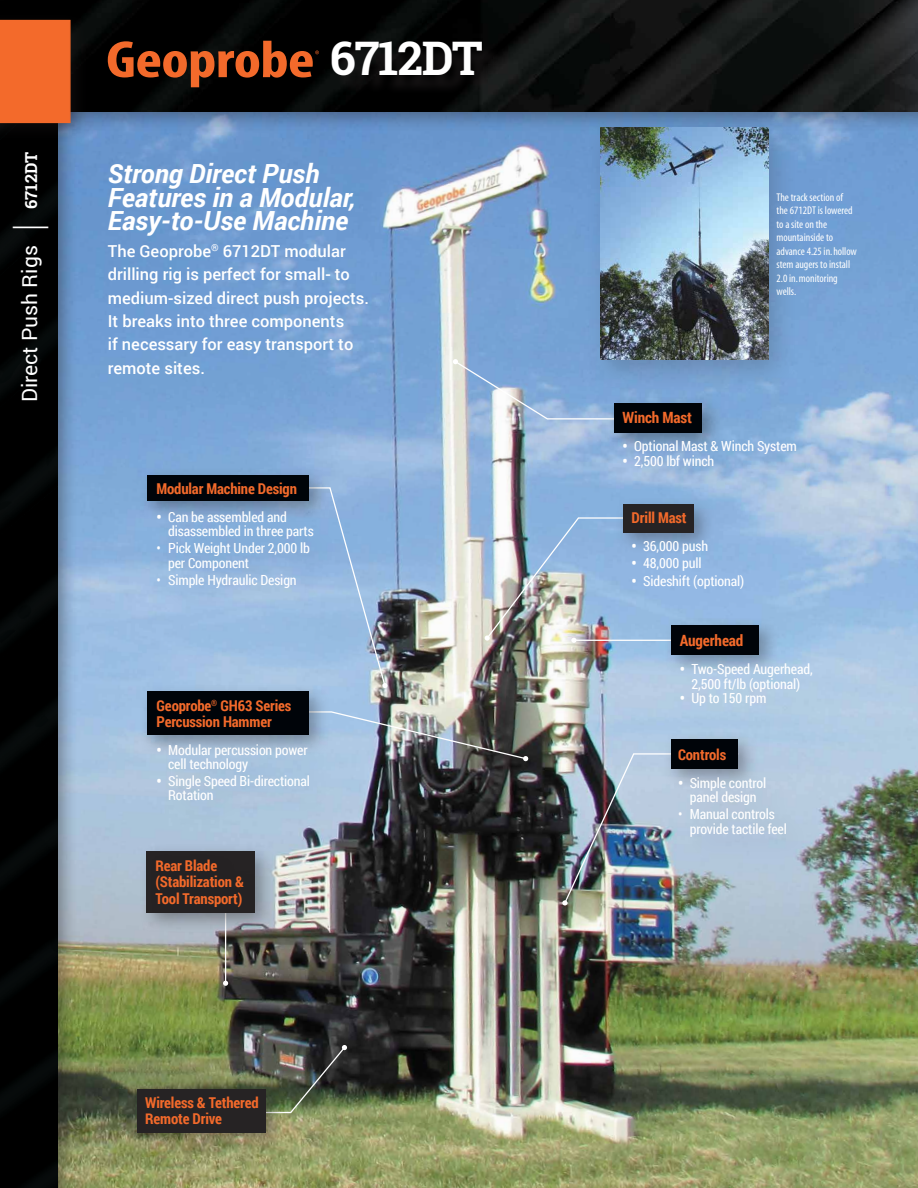
<style>
.page{position:relative;width:918px;height:1188px;background:#fff}
.page>*{position:absolute;margin:0;border:0;box-sizing:border-box;transform-origin:0 0}
.t1{font:700 46.35px "Roboto Slab";letter-spacing:-.03em;color:#fff}
.t2{font:italic 700 26.4px/23.4px "Roboto";color:#fff}
.t3{font:21px "Roboto";color:#fff}
.t4{font:500 16.5px/23.4px "Roboto";color:#fff}
.t5{font:700 16.5px "Roboto Slab";color:#fff}
.t6{font:700 15.45px "Roboto Condensed";letter-spacing:-.01em;color:#f36a2b}
.t7{font:700 15px/16.2px "Roboto Condensed";letter-spacing:-.01em;color:#f36a2b}
.t8{font:13.95px/14.4px "Roboto Condensed";letter-spacing:-.01em;color:#fff}
.t9{font:condensed 11.25px/13.5px "Myriad";color:#fff}
.s1{font-size:42px}
.s2{font-family:"Roboto";font-weight:900}
</style>
<div class="page">
<img style="left:78px;top:132px;width:840px;height:1056px">
<img style="left:341px;top:711px;width:187px;height:50px">
<svg style="left:246px;top:487px;width:141px;height:201px;background:#98b9dd"></svg>
<img style="left:562px;top:753px;width:178px;height:153px">
<div style="left:663px;top:730px;width:96px;height:60px;background:#231f20;opacity:.35"></div>
<div style="left:667px;top:739px;width:151px;height:128px;background:#231f20;opacity:.1"></div>
<hr style="left:574px;top:640px;width:148px;height:1px;background:#fff">
<div style="left:663px;top:617px;width:117px;height:59px;background:#231f20;opacity:.35"></div>
<div style="left:672px;top:625px;width:87px;height:29px;background:#000409"></div>
<hr style="left:225px;top:858px;width:1px;height:125px;background:#fff">
<svg style="left:223px;top:981px;width:5px;height:5px"></svg>
<div style="left:139px;top:843px;width:137px;height:91px;background:#231f20;opacity:.35"></div>
<div style="left:147px;top:851px;width:108px;height:62px;background:#262324"></div>
<div style="left:148px;top:853px;width:116px;height:73px;background:#231f20;opacity:.35"></div>
<div style="left:139px;top:683px;width:191px;height:73px;background:#a5c2e2"></div>
<div style="left:145px;top:689px;width:196px;height:144px;background:#231f20;opacity:.1"></div>
<img style="left:144px;top:1045px;width:203px;height:69px">
<div style="left:129px;top:1081px;width:158px;height:73px;background:#231f20;opacity:.35"></div>
<div style="left:137px;top:1089px;width:129px;height:44px;background:#262324"></div>
<img style="left:485px;top:517px;width:177px;height:126px">
<div style="left:615px;top:496px;width:101px;height:58px;background:#231f20;opacity:.35"></div>
<div style="left:623px;top:504px;width:71px;height:29px;background:#262324"></div>
<svg style="left:453px;top:359px;width:213px;height:61px;background:#98b6d8"></svg>
<div style="left:606px;top:395px;width:117px;height:59px;background:#231f20;opacity:.35"></div>
<div style="left:612px;top:401px;width:216px;height:97px;background:#231f20;opacity:.1"></div>
<div style="left:139px;top:467px;width:191px;height:55px;background:#231f20;opacity:.35"></div>
<div style="left:146px;top:472px;width:199px;height:146px;background:#231f20;opacity:.1"></div>
<div style="left:0;top:0;width:918px;height:132px;background:#231f20;opacity:.4"></div>
<img style="left:0;top:0;width:918px;height:111px">
<div style="left:0;top:92px;width:78px;height:1096px;background:#231f20;opacity:.4"></div>
<img style="left:0;top:144px;width:57px;height:1044px">
<div style="left:0;top:10px;width:91px;height:134px;background:#231f20;opacity:.4"></div>
<div style="left:0;top:20px;width:71px;height:103px;background:#f36a2b"></div>
<svg style="left:108px;top:41px;width:211px;height:46px;background:#5a2811"></svg>
<div style="left:334px;top:44px;width:168px;height:51px;background:#0b0b0b"></div>
<div style="left:585px;top:116px;width:213px;height:277px;background:#231f20;opacity:.2"></div>
<img style="left:600px;top:128px;width:168px;height:231px">
<p class="t5" style="left:20px;top:209px;width:58px;rotate:-90deg">6712DT</p>
<h3 class="t3" style="left:15px;top:402px;width:179px;rotate:-90deg">Direct Push Rigs <span class="s1">|</span></h3>
<h1 class="t1" style="left:330px;top:27px;width:154px">6712DT</h1>
<h2 class="t2" style="left:108px;top:161px;width:250px">Strong Direct Push<br>Features in a Modular,<br>Easy-to-Use Machine</h2>
<p class="t4" style="left:108px;top:238px;width:263px">The Geoprobe<sup>®</sup> 6712DT modular drilling rig is perfect for small- to medium-sized direct push projects.<br>It breaks into three components<br>if necessary for easy transport to remote sites.</p>
<p class="t7" style="left:157px;top:480px;width:142px">Modular Machine Design</p>
<p class="t8" style="left:168px;top:509px;width:147px;text-indent:-12px"><span class="s2">•</span> Can be assembled and disassembled in three parts</p>
<p class="t8" style="left:168px;top:541px;width:143px;text-indent:-12px">• Pick Weight Under 2,000 lb per Component</p>
<p class="t8" style="left:157px;top:572px;width:142px">• Simple Hydraulic Design</p>
<p class="t7" style="left:157px;top:697px;width:136px">Geoprobe<sup>®</sup> GH63 Series<br>Percussion Hammer</p>
<p class="t8" style="left:168px;top:742px;width:141px;text-indent:-12px"><span class="s2">•</span> Modular percussion power cell technology</p>
<p class="t8" style="left:168px;top:773px;width:143px;text-indent:-12px"><span class="s2">•</span> Single Speed Bi-directional<br>Rotation</p>
<p class="t7" style="left:155px;top:857px;width:90px">Rear Blade (Stabilization &amp;<br>Tool Transport)</p>
<p class="t7" style="left:145px;top:1094px;width:115px">Wireless &amp; Tethered<br>Remote Drive</p>
<p class="t9" style="left:777px;top:191px;width:82px">The track section of the 6712DT is lowered to a site on the mountainside to advance 4.25 in. hollow stem augers to install<br>2.0 in. monitoring wells.</p>
<p class="t6" style="left:623px;top:407px;width:71px">Winch Mast</p>
<p class="t8" style="left:623px;top:439px;width:176px"><span class="s2">•</span> Optional Mast &amp; Winch System</p>
<p class="t8" style="left:623px;top:453px;width:93px"><span class="s2">•</span> 2,500 lbf winch</p>
<p class="t7" style="left:632px;top:509px;width:56px">Drill Mast</p>
<p class="t8" style="left:632px;top:538px;width:78px"><span class="s2">•</span> 36,000 push</p>
<p class="t8" style="left:632px;top:556px;width:71px"><span class="s2">•</span> 48,000 pull</p>
<p class="t8" style="left:632px;top:573px;width:114px"><span class="s2">•</span> Sideshift (optional)</p>
<p class="t6" style="left:680px;top:630px;width:65px">Augerhead</p>
<p class="t8" style="left:680px;top:662px;width:134px;text-align:center"><span class="s2">•</span> Two-Speed Augerhead,<br>2,500 ft/lb (optional)</p>
<p class="t8" style="left:680px;top:690px;width:88px"><span class="s2">•</span> Up to 150 rpm</p>
<p class="t7" style="left:678px;top:746px;width:50px">Controls</p>
<p class="t8" style="left:678px;top:775px;width:90px;text-align:center"><span class="s2">•</span> Simple control panel design</p>
<p class="t8" style="left:690px;top:807px;width:99px;text-indent:-12px">• Manual controls provide tactile feel</p>
</div>
